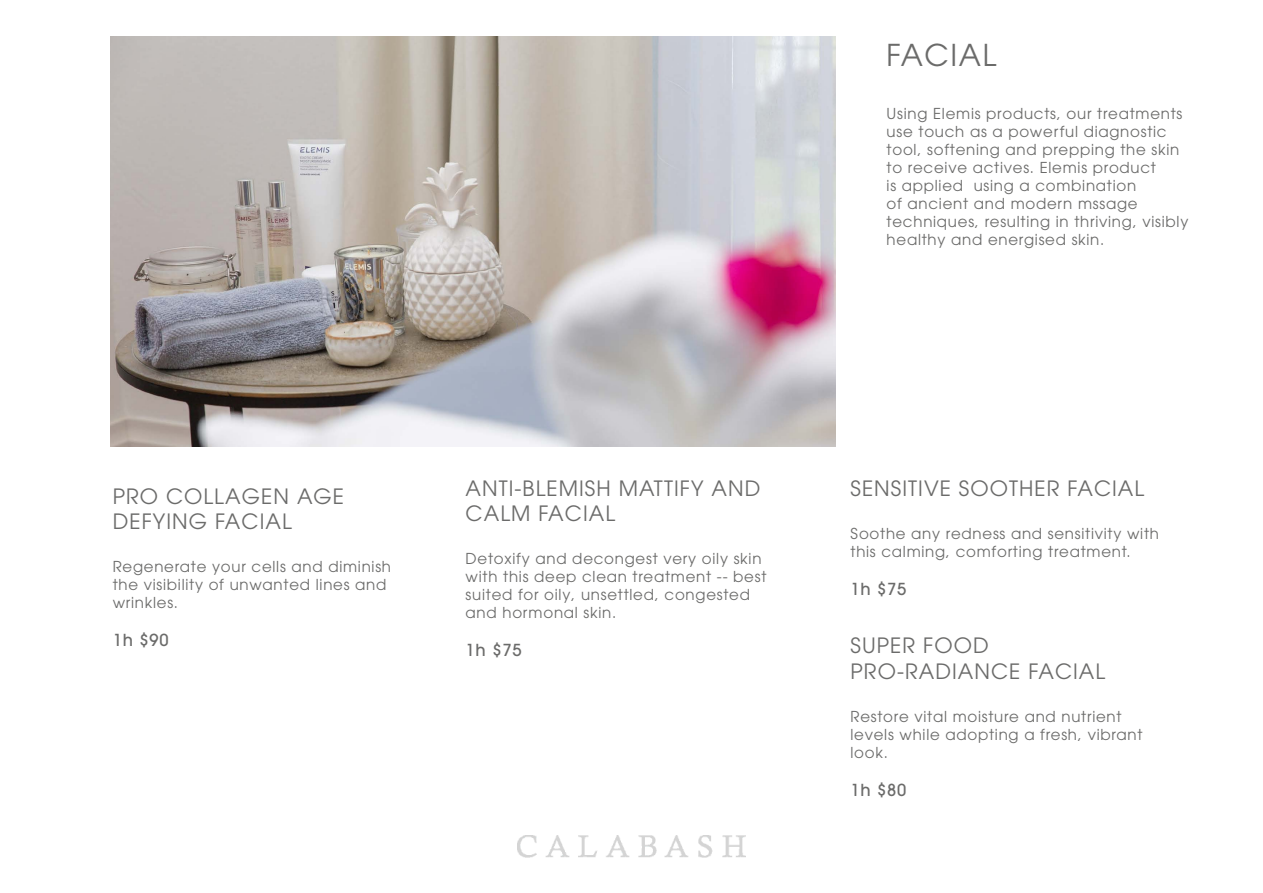
<style>
.page{position:relative;width:1263px;height:893px;background:#fff}
.page>*{position:absolute;margin:0;border:0;box-sizing:border-box;transform-origin:0 0}
.t1{font:30px "ITC Avant Garde Pro";letter-spacing:.05em;color:#6b6b6a}
.t2{font:21px/25.2px "ITC Avant Garde Pro";letter-spacing:.05em;color:#6b6b6a}
.t3{font:500 16.5px "ITC Avant Garde Pro";letter-spacing:.05em;color:#6b6b6a}
.t4{font:15px/18px "ITC Avant Garde Pro";letter-spacing:.05em;color:#6b6b6a}
</style>
<div class="page">
<img style="left:111px;top:36px;width:725px;height:410px">
<img style="left:517px;top:835px;width:229px;height:23px">
<h1 class="t1" style="left:887px;top:36px;width:111px">FACIAL</h1>
<p class="t4" style="left:887px;top:105px;width:303px">Using Elemis products, our treatments use touch as a powerful diagnostic tool, softening and prepping the skin to receive actives. Elemis product<br>is applied using a combination<br>of ancient and modern mssage techniques, resulting in thriving, visibly healthy and energised skin.</p>
<h2 class="t2" style="left:113px;top:483px;width:233px">PRO COLLAGEN AGE<br>DEFYING FACIAL</h2>
<p class="t4" style="left:113px;top:557px;width:280px">Regenerate your cells and diminish the visibility of unwanted lines and wrinkles.</p>
<p class="t3" style="left:113px;top:629px;width:57px">1h $90</p>
<h2 class="t2" style="left:466px;top:475px;width:296px">ANTI-BLEMISH MATTIFY AND<br>CALM FACIAL</h2>
<p class="t4" style="left:466px;top:550px;width:302px">Detoxify and decongest very oily skin with this deep clean treatment -- best suited for oily, unsettled, congested and hormonal skin.</p>
<p class="t3" style="left:466px;top:640px;width:57px">1h $75</p>
<h2 class="t2" style="left:850px;top:633px;width:256px">SUPER FOOD<br>PRO-RADIANCE FACIAL</h2>
<p class="t4" style="left:850px;top:707px;width:294px">Restore vital moisture and nutrient levels while adopting a fresh, vibrant look.</p>
<p class="t3" style="left:850px;top:779px;width:57px">1h $80</p>
<h2 class="t2" style="left:850px;top:475px;width:295px">SENSITIVE SOOTHER FACIAL</h2>
<p class="t4" style="left:850px;top:525px;width:310px">Soothe any redness and sensitivity with this calming, comforting treatment.</p>
<p class="t3" style="left:850px;top:578px;width:57px">1h $75</p>
</div>
